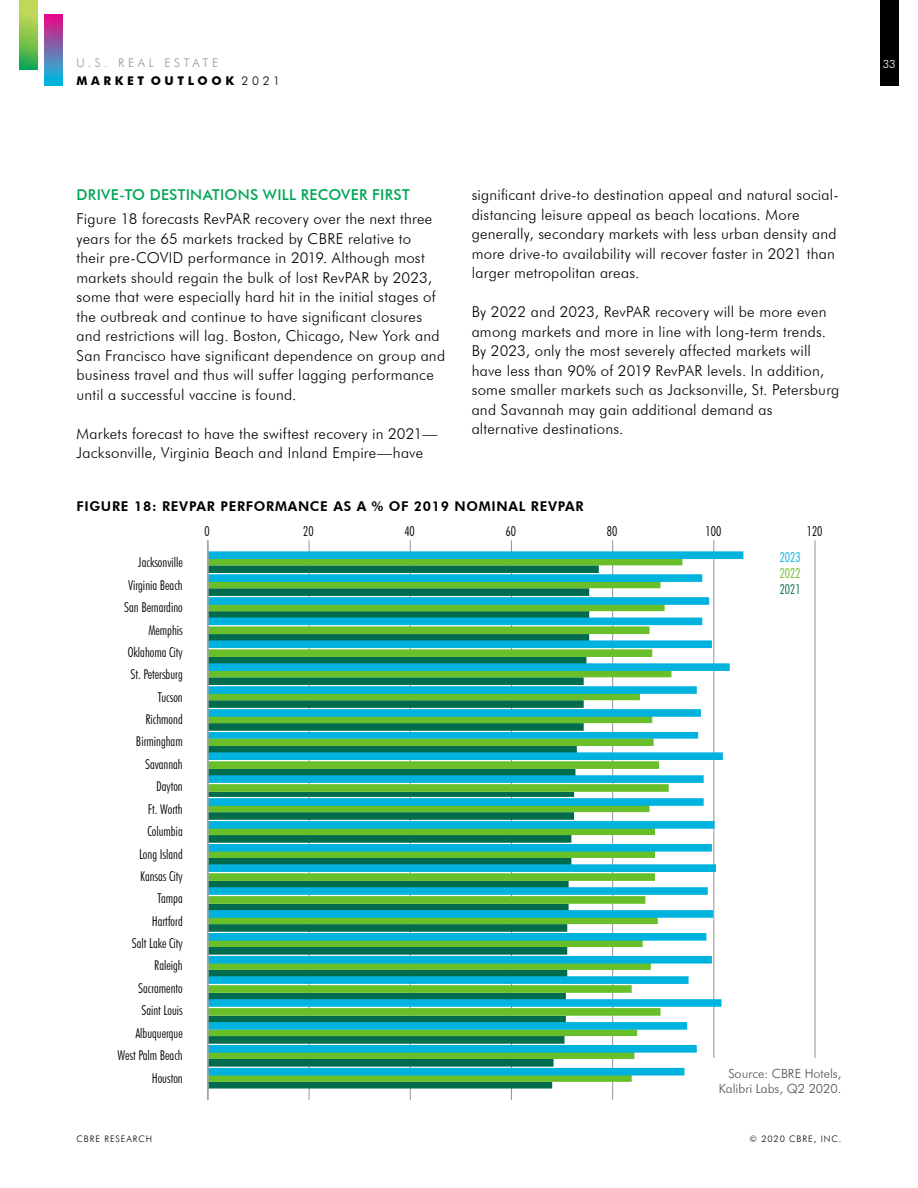
<style>
.page{position:relative;width:918px;height:1188px;background:#fff}
.page>*{position:absolute;margin:0;border:0;box-sizing:border-box;transform-origin:0 0}
.t1{font:300 15px/19.5px "Futura BT";letter-spacing:.015em;color:#000}
.t2{font:500 15px "Futura BT";letter-spacing:.02em;color:#00a657}
.t3{font:300 condensed 13.5px "Futura BT";color:#000}
.t4{font:800 13.5px "Futura BT";letter-spacing:.05em;color:#000}
.t5{font:300 condensed 13.5px "Futura BT";color:#00b2dd}
.t6{font:300 condensed 13.5px "Futura BT";color:#69be28}
.t7{font:300 condensed 13.5px "Futura BT";color:#006a4d}
.t8{font:300 12.6px/15.1px "Futura BT";color:#4d4d4f;text-align:right}
.t9{font:700 12px "Futura BT";letter-spacing:.3em;color:#000}
.t10{font:300 12px "Futura BT";letter-spacing:.3em;color:#939598}
.t11{font:300 11.25px "Futura BT";color:#fff}
.t12{font:300 9px "Futura BT";letter-spacing:.1em;color:#000}
.s1{font-weight:300}
</style>
<div class="page">
<div style="left:880px;top:0;width:19px;height:85px;background:#000"></div>
<svg style="left:44px;top:15px;width:19px;height:70px"></svg>
<svg style="left:20px;top:0;width:18px;height:69px"></svg>
<hr style="left:815px;top:540px;width:1px;height:560px;background:#939598">
<hr style="left:410px;top:540px;width:1px;height:560px;background:#939598">
<hr style="left:612px;top:540px;width:1px;height:560px;background:#939598">
<hr style="left:309px;top:540px;width:1px;height:560px;background:#939598">
<hr style="left:511px;top:540px;width:1px;height:560px;background:#939598">
<hr style="left:713px;top:540px;width:1px;height:560px;background:#939598">
<svg style="left:209px;top:551px;width:534px;height:525px"></svg>
<div style="left:710px;top:1059px;width:131px;height:44px;background:#fff"></div>
<hr style="left:207px;top:540px;width:2px;height:560px;background:#939598">
<p class="t10" style="left:77px;top:56px;width:143px">U.S. REAL ESTATE</p>
<p class="t11" style="left:883px;top:57px;width:14px">33</p>
<p class="t9" style="left:77px;top:74px;width:205px">MARKET OUTLOOK <span class="s1">2021</span></p>
<p class="t1" style="left:472px;top:185px;width:368px">significant drive-to destination appeal and natural social&shy;distancing leisure appeal as beach locations. More generally, secondary markets with less urban density and more drive-to availability will recover faster in 2021 than larger metropolitan areas.</p>
<p class="t1" style="left:472px;top:302px;width:369px">By 2022 and 2023, RevPAR recovery will be more even among markets and more in line with long-term trends.<br>By 2023, only the most severely affected markets will have less than 90% of 2019 RevPAR levels. In addition, some smaller markets such as Jacksonville, St. Petersburg and Savannah may gain additional demand as alternative destinations.</p>
<p class="t2" style="left:77px;top:186px;width:335px">DRIVE-TO DESTINATIONS WILL RECOVER FIRST</p>
<p class="t1" style="left:77px;top:209px;width:370px">Figure 18 forecasts RevPAR recovery over the next three years for the 65 markets tracked by CBRE relative to<br>their pre-COVID performance in 2019. Although most markets should regain the bulk of lost RevPAR by 2023, some that were especially hard hit in the initial stages of the outbreak and continue to have significant closures and restrictions will lag. Boston, Chicago, New York and San Francisco have significant dependence on group and business travel and thus will suffer lagging performance until a successful vaccine is found.</p>
<p class="t1" style="left:77px;top:423px;width:362px">Markets forecast to have the swiftest recovery in 2021—<br>Jacksonville, Virginia Beach and Inland Empire—have</p>
<p class="t4" style="left:77px;top:498px;width:509px">FIGURE 18: REVPAR PERFORMANCE AS A % OF 2019 NOMINAL REVPAR</p>
<p class="t3" style="left:138px;top:554px;width:46px">Jacksonville</p>
<p class="t3" style="left:128px;top:577px;width:56px">Virginia Beach</p>
<p class="t3" style="left:124px;top:599px;width:60px">San Bernardino</p>
<p class="t3" style="left:148px;top:622px;width:36px">Memphis</p>
<p class="t3" style="left:128px;top:644px;width:57px">Oklahoma City</p>
<p class="t3" style="left:131px;top:666px;width:54px">St. Petersburg</p>
<p class="t3" style="left:158px;top:689px;width:26px">Tucson</p>
<p class="t3" style="left:145px;top:711px;width:39px">Richmond</p>
<p class="t3" style="left:136px;top:733px;width:48px">Birmingham</p>
<p class="t3" style="left:145px;top:756px;width:39px">Savannah</p>
<p class="t3" style="left:156px;top:778px;width:28px">Dayton</p>
<p class="t3" style="left:148px;top:801px;width:36px">Ft. Worth</p>
<p class="t3" style="left:147px;top:823px;width:37px">Columbia</p>
<p class="t3" style="left:139px;top:846px;width:45px">Long Island</p>
<p class="t3" style="left:140px;top:868px;width:44px">Kansas City</p>
<p class="t3" style="left:158px;top:890px;width:27px">Tampa</p>
<p class="t3" style="left:152px;top:913px;width:32px">Hartford</p>
<p class="t3" style="left:132px;top:935px;width:53px">Salt Lake City</p>
<p class="t3" style="left:154px;top:957px;width:30px">Raleigh</p>
<p class="t3" style="left:138px;top:980px;width:46px">Sacramento</p>
<p class="t3" style="left:141px;top:1002px;width:43px">Saint Louis</p>
<p class="t3" style="left:135px;top:1025px;width:49px">Albuquerque</p>
<p class="t3" style="left:118px;top:1047px;width:67px">West Palm Beach</p>
<p class="t3" style="left:205px;top:523px;width:7px">0</p>
<p class="t3" style="left:303px;top:523px;width:12px">20</p>
<p class="t3" style="left:404px;top:523px;width:12px">40</p>
<p class="t3" style="left:506px;top:523px;width:12px">60</p>
<p class="t3" style="left:607px;top:523px;width:12px">80</p>
<p class="t3" style="left:706px;top:523px;width:17px">100</p>
<p class="t3" style="left:807px;top:523px;width:17px">120</p>
<p class="t5" style="left:780px;top:549px;width:23px">2023</p>
<p class="t6" style="left:780px;top:565px;width:23px">2022</p>
<p class="t7" style="left:780px;top:581px;width:23px">2021</p>
<p class="t3" style="left:152px;top:1070px;width:32px">Houston</p>
<p class="t8" style="left:719px;top:1066px;width:124px">Source: CBRE Hotels,<br>Kalibri Labs, Q2 2020.</p>
<p class="t12" style="left:77px;top:1133px;width:77px">CBRE RESEARCH</p>
<p class="t12" style="left:750px;top:1133px;width:93px">© 2020 CBRE, INC.</p>
</div>
